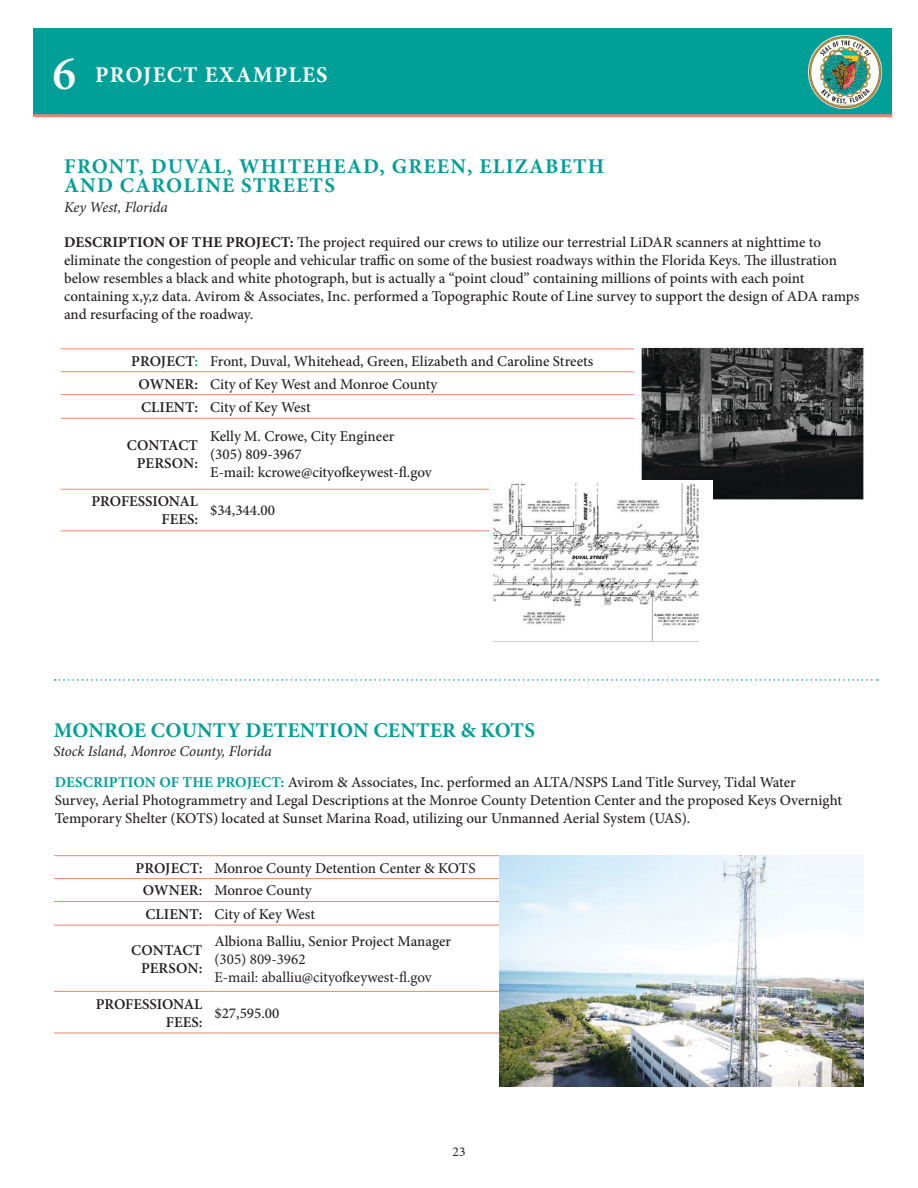
<style>
.page{position:relative;width:918px;height:1188px;background:#fff}
.page>*{position:absolute;margin:0;border:0;box-sizing:border-box;transform-origin:0 0}
.t1{font:600 48px "Minion Pro";color:#fff}
.t2{font:700 22.5px "Minion Pro";letter-spacing:.05em;color:#fff}
.t3{font:700 21px "Minion Pro";letter-spacing:.055em;color:#00a099}
.t4{font:700 21px "Minion Pro";letter-spacing:.01em;color:#00a099}
.t5{font:500 15px/18px "Minion Pro";color:#231f20}
.t6{font:600 15px/18px "Minion Pro";color:#231f20;text-align:right}
.t7{font:15px "Minion Pro";color:#231f20}
.t8{font:italic 15px "Minion Pro";letter-spacing:-.01em;color:#231f20}
.t9{font:13.5px "Minion Pro";color:#231f20}
.s1{font-weight:700}
.s2{color:#00a099}
.s3{font-weight:700;color:#00a099}
</style>
<div class="page">
<div style="left:33px;top:28px;width:859px;height:88px;background:#00a099"></div>
<img style="left:808px;top:36px;width:73px;height:73px">
<hr style="left:33px;top:114px;width:859px;height:3px;background:#ee8570">
<hr style="left:61px;top:348px;width:143px;height:1px;background:#ee8570">
<hr style="left:204px;top:348px;width:444px;height:1px;background:#ee8570">
<hr style="left:61px;top:371px;width:143px;height:1px;background:#ee8570">
<hr style="left:204px;top:371px;width:444px;height:1px;background:#ee8570">
<hr style="left:61px;top:394px;width:143px;height:1px;background:#ee8570">
<hr style="left:204px;top:394px;width:444px;height:1px;background:#ee8570">
<hr style="left:61px;top:418px;width:143px;height:1px;background:#ee8570">
<hr style="left:204px;top:418px;width:444px;height:1px;background:#ee8570">
<hr style="left:61px;top:489px;width:143px;height:1px;background:#ee8570">
<hr style="left:204px;top:489px;width:444px;height:1px;background:#ee8570">
<hr style="left:61px;top:530px;width:143px;height:1px;background:#ee8570">
<hr style="left:204px;top:530px;width:444px;height:1px;background:#ee8570">
<img style="left:634px;top:347px;width:230px;height:153px">
<hr style="left:54px;top:855px;width:154px;height:1px;background:#ee8570">
<hr style="left:208px;top:855px;width:444px;height:1px;background:#ee8570">
<hr style="left:54px;top:878px;width:154px;height:1px;background:#ee8570">
<hr style="left:208px;top:878px;width:444px;height:1px;background:#ee8570">
<hr style="left:54px;top:901px;width:154px;height:1px;background:#ee8570">
<hr style="left:208px;top:901px;width:444px;height:1px;background:#ee8570">
<hr style="left:54px;top:925px;width:154px;height:1px;background:#ee8570">
<hr style="left:208px;top:925px;width:444px;height:1px;background:#ee8570">
<hr style="left:54px;top:991px;width:154px;height:1px;background:#ee8570">
<hr style="left:208px;top:991px;width:444px;height:1px;background:#ee8570">
<hr style="left:54px;top:1033px;width:154px;height:1px;background:#ee8570">
<hr style="left:208px;top:1033px;width:444px;height:1px;background:#ee8570">
<img style="left:499px;top:855px;width:365px;height:231px">
<img style="left:489px;top:480px;width:224px;height:162px">
<svg style="left:55px;top:679px;width:823px;height:2px"></svg>
<h1 class="t1" style="left:53px;top:40px;width:25px">6</h1>
<h2 class="t2" style="left:95px;top:59px;width:234px">PROJECT EXAMPLES</h2>
<p class="t3" style="left:64px;top:151px;width:542px">FRONT, DUVAL, WHITEHEAD, GREEN, ELIZABETH</p>
<p class="t3" style="left:64px;top:171px;width:272px">AND CAROLINE STREETS</p>
<p class="t8" style="left:64px;top:197px;width:105px">Key West, Florida</p>
<p class="t5" style="left:64px;top:233px;width:797px"><span class="s1">DESCRIPTION OF THE PROJECT:</span> The project required our crews to utilize our terrestrial LiDAR scanners at nighttime to eliminate the congestion of people and vehicular traffic on some of the busiest roadways within the Florida Keys. The illustration below resembles a black and white photograph, but is actually a “point cloud” containing millions of points with each point containing x,y,z data. Avirom &amp; Associates, Inc. performed a Topographic Route of Line survey to support the design of ADA ramps and resurfacing of the roadway.</p>
<p class="t6" style="left:131px;top:352px;width:68px">PROJECT<span class="s2">:</span></p>
<p class="t5" style="left:210px;top:352px;width:385px">Front, Duval, Whitehead, Green, Elizabeth and Caroline Streets</p>
<p class="t6" style="left:138px;top:375px;width:61px">OWNER:</p>
<p class="t5" style="left:210px;top:375px;width:229px">City of Key West and Monroe County</p>
<p class="t6" style="left:141px;top:398px;width:59px">CLIENT:</p>
<p class="t5" style="left:210px;top:398px;width:102px">City of Key West</p>
<p class="t6" style="left:127px;top:436px;width:73px">CONTACT</p>
<p class="t6" style="left:137px;top:454px;width:63px">PERSON:</p>
<p class="t5" style="left:210px;top:427px;width:186px">Kelly M. Crowe, City Engineer</p>
<p class="t5" style="left:210px;top:445px;width:93px">(305) 809-3967</p>
<p class="t5" style="left:210px;top:463px;width:223px">E-mail: kcrowe@cityofkeywest-fl.gov</p>
<p class="t6" style="left:92px;top:493px;width:108px">PROFESSIONAL<br>FEES:</p>
<p class="t5" style="left:210px;top:502px;width:66px">$34,344.00</p>
<p class="t4" style="left:54px;top:715px;width:483px">MONROE COUNTY DETENTION CENTER &amp; KOTS</p>
<p class="t8" style="left:54px;top:741px;width:220px">Stock Island, Monroe County, Florida</p>
<p class="t5" style="left:55px;top:774px;width:789px"><span class="s3">DESCRIPTION OF THE PROJECT:</span> Avirom &amp; Associates, Inc. performed an ALTA/NSPS Land Title Survey, Tidal Water<br>Survey, Aerial Photogrammetry and Legal Descriptions at the Monroe County Detention Center and the proposed Keys Overnight<br>Temporary Shelter (KOTS) located at Sunset Marina Road, utilizing our Unmanned Aerial System (UAS).</p>
<p class="t6" style="left:135px;top:859px;width:68px">PROJECT:</p>
<p class="t5" style="left:214px;top:859px;width:263px">Monroe County Detention Center &amp; KOTS</p>
<p class="t6" style="left:143px;top:882px;width:61px">OWNER:</p>
<p class="t5" style="left:214px;top:882px;width:99px">Monroe County</p>
<p class="t6" style="left:145px;top:905px;width:59px">CLIENT:</p>
<p class="t5" style="left:214px;top:905px;width:102px">City of Key West</p>
<p class="t6" style="left:131px;top:941px;width:73px">CONTACT</p>
<p class="t6" style="left:141px;top:959px;width:63px">PERSON:</p>
<p class="t5" style="left:214px;top:932px;width:238px">Albiona Balliu, Senior Project Manager</p>
<p class="t7" style="left:214px;top:949px;width:93px">(305) 809-3962</p>
<p class="t7" style="left:214px;top:967px;width:219px">E-mail: aballiu@cityofkeywest-fl.gov</p>
<p class="t6" style="left:96px;top:995px;width:108px">PROFESSIONAL<br>FEES:</p>
<p class="t5" style="left:214px;top:1004px;width:66px">$27,595.00</p>
<p class="t9" style="left:453px;top:1142px;width:14px">23</p>
</div>
